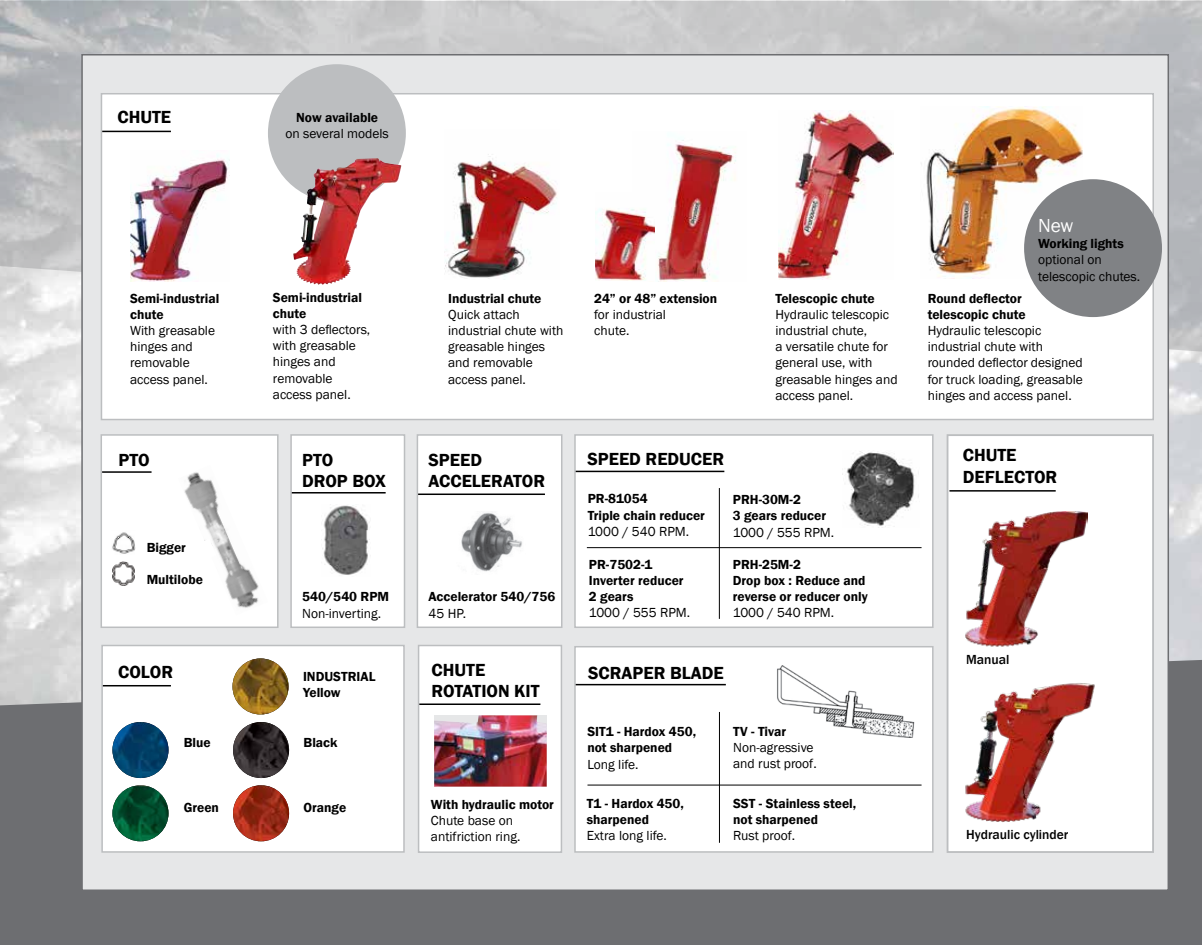
<style>
.page{position:relative;width:1202px;height:945px;background:#fff}
.page>*{position:absolute;margin:0;border:0;box-sizing:border-box;transform-origin:0 0}
.t1{font:19.35px "Franklin Gothic";color:#fff}
.t2{font:600 18px/21.6px "Franklin Gothic";color:#000}
.t3{font:13.5px/16.2px "Franklin Gothic";color:#000}
.t4{font:600 13.5px/16.2px "Franklin Gothic";color:#000}
.t5{font:500 13.5px "Franklin Gothic";color:#000}
</style>
<div class="page">
<div style="left:0;top:660px;width:1202px;height:285px;background:#6d6e71"></div>
<svg style="left:0;top:1px;width:1201px;height:351px;background:#c3c4c6"></svg>
<div style="left:81px;top:54px;width:1088px;height:837px;background:#e6e7e8;border:2px solid #6d6e71"></div>
<div style="left:100px;top:93px;width:1054px;height:328px;background:#fff"></div>
<hr style="left:102px;top:131px;width:69px;height:1px;background:#000">
<img style="left:445px;top:130px;width:114px;height:150px">
<img style="left:779px;top:110px;width:114px;height:169px">
<img style="left:632px;top:131px;width:114px;height:150px">
<img style="left:130px;top:151px;width:100px;height:130px">
<img style="left:920px;top:106px;width:162px;height:173px">
<img style="left:595px;top:193px;width:59px;height:87px">
<div style="left:101px;top:645px;width:304px;height:208px;background:#fff;border:2px solid #bcbec0"></div>
<hr style="left:103px;top:685px;width:68px;height:1px;background:#000">
<div style="left:574px;top:434px;width:359px;height:194px;background:#fff;border:2px solid #bcbec0"></div>
<div style="left:574px;top:646px;width:359px;height:207px;background:#fff;border:2px solid #bcbec0"></div>
<hr style="left:575px;top:471px;width:149px;height:1px;background:#000">
<img style="left:842px;top:451px;width:77px;height:77px">
<div style="left:100px;top:434px;width:178px;height:194px;background:#fff;border:2px solid #bcbec0"></div>
<hr style="left:102px;top:471px;width:49px;height:2px;background:#000">
<img style="left:112px;top:562px;width:23px;height:24px">
<img style="left:112px;top:532px;width:23px;height:22px">
<img style="left:184px;top:472px;width:75px;height:136px">
<svg style="left:202px;top:539px;width:14px;height:19px"></svg>
<div style="left:946px;top:434px;width:208px;height:419px;background:#fff;border:2px solid #bcbec0"></div>
<hr style="left:949px;top:490px;width:106px;height:2px;background:#000">
<img style="left:965px;top:683px;width:130px;height:139px">
<img style="left:965px;top:511px;width:122px;height:136px">
<div style="left:416px;top:434px;width:146px;height:194px;background:#fff;border:2px solid #bcbec0"></div>
<hr style="left:418px;top:494px;width:127px;height:1px;background:#000">
<img style="left:461px;top:512px;width:61px;height:60px">
<div style="left:290px;top:434px;width:115px;height:194px;background:#fff;border:2px solid #bcbec0"></div>
<hr style="left:292px;top:492px;width:94px;height:2px;background:#000">
<div style="left:418px;top:645px;width:144px;height:208px;background:#fff;border:2px solid #bcbec0"></div>
<hr style="left:419px;top:704px;width:121px;height:1px;background:#000">
<img style="left:434px;top:715px;width:112px;height:72px">
<img style="left:322px;top:505px;width:48px;height:70px">
<img style="left:112px;top:722px;width:56px;height:56px;border-radius:28px">
<img style="left:233px;top:722px;width:56px;height:56px;border-radius:28px">
<img style="left:232px;top:658px;width:56px;height:56px;border-radius:28px">
<img style="left:112px;top:785px;width:56px;height:56px;border-radius:28px">
<img style="left:233px;top:785px;width:56px;height:56px;border-radius:28px">
<hr style="left:575px;top:684px;width:151px;height:1px;background:#000">
<img style="left:777px;top:666px;width:138px;height:71px">
<hr style="left:719px;top:488px;width:1px;height:131px;background:#000">
<hr style="left:719px;top:712px;width:1px;height:131px;background:#000">
<hr style="left:587px;top:547px;width:334px;height:1px;background:#000">
<hr style="left:587px;top:785px;width:334px;height:1px;background:#000">
<div style="left:1024px;top:179px;width:138px;height:138px;background:#808285;border-radius:50%"></div>
<div style="left:268px;top:64px;width:138px;height:138px;background:#bcbec0;border-radius:50%"></div>
<img style="left:307px;top:158px;width:69px;height:82px">
<h2 class="t2" style="left:117px;top:107px;width:55px">CHUTE</h2>
<p class="t4" style="left:296px;top:110px;width:83px">Now available</p>
<p class="t3" style="left:285px;top:126px;width:105px">on several models</p>
<p class="t4" style="left:130px;top:290px;width:91px">Semi-industrial chute</p>
<p class="t3" style="left:130px;top:323px;width:86px">With greasable hinges and removable access panel.</p>
<p class="t4" style="left:273px;top:289px;width:91px">Semi-industrial chute</p>
<p class="t3" style="left:273px;top:322px;width:99px">with 3 deflectors, with greasable hinges and removable access panel.</p>
<h2 class="t2" style="left:119px;top:449px;width:33px">PTO</h2>
<h2 class="t2" style="left:302px;top:449px;width:85px">PTO<br>DROP BOX</h2>
<p class="t4" style="left:147px;top:540px;width:41px">Bigger</p>
<p class="t4" style="left:147px;top:572px;width:58px">Multilobe</p>
<p class="t4" style="left:302px;top:589px;width:88px">540/540 RPM</p>
<p class="t3" style="left:302px;top:605px;width:81px">Non-inverting.</p>
<h2 class="t2" style="left:118px;top:662px;width:57px">COLOR</h2>
<p class="t4" style="left:303px;top:668px;width:74px">INDUSTRIAL<br>Yellow</p>
<p class="t4" style="left:184px;top:735px;width:28px">Blue</p>
<p class="t4" style="left:303px;top:735px;width:36px">Black</p>
<p class="t4" style="left:184px;top:799px;width:37px">Green</p>
<p class="t4" style="left:303px;top:799px;width:44px">Orange</p>
<p class="t4" style="left:448px;top:290px;width:95px">Industrial chute</p>
<p class="t3" style="left:448px;top:306px;width:117px">Quick attach industrial chute with greasable hinges and removable access panel.</p>
<h2 class="t2" style="left:428px;top:449px;width:118px">SPEED<br>ACCELERATOR</h2>
<p class="t4" style="left:428px;top:589px;width:128px">Accelerator 540/756</p>
<p class="t3" style="left:428px;top:605px;width:39px">45 HP.</p>
<h2 class="t2" style="left:431px;top:659px;width:110px">CHUTE<br>ROTATION KIT</h2>
<p class="t4" style="left:431px;top:796px;width:125px">With hydraulic motor</p>
<p class="t3" style="left:431px;top:813px;width:91px">Chute base on antifriction ring.</p>
<p class="t4" style="left:594px;top:290px;width:125px">24” or 48” extension</p>
<p class="t3" style="left:594px;top:306px;width:73px">for industrial chute.</p>
<p class="t4" style="left:775px;top:290px;width:101px">Telescopic chute</p>
<p class="t3" style="left:775px;top:306px;width:124px">Hydraulic telescopic industrial chute,<br>a versatile chute for general use, with greasable hinges and access panel.</p>
<h2 class="t2" style="left:587px;top:448px;width:138px">SPEED REDUCER</h2>
<p class="t4" style="left:588px;top:491px;width:119px">PR-81054<br>Triple chain reducer</p>
<p class="t3" style="left:588px;top:524px;width:103px">1000 / 540 RPM.</p>
<p class="t4" style="left:589px;top:556px;width:96px">PR-7502-1<br>Inverter reducer<br>2 gears</p>
<p class="t3" style="left:589px;top:605px;width:103px">1000 / 555 RPM.</p>
<p class="t4" style="left:733px;top:492px;width:95px">PRH-30M-2<br>3 gears reducer</p>
<p class="t3" style="left:733px;top:524px;width:103px">1000 / 555 RPM.</p>
<p class="t4" style="left:733px;top:556px;width:136px">PRH-25M-2<br>Drop box : Reduce and reverse or reducer only</p>
<p class="t3" style="left:733px;top:605px;width:103px">1000 / 540 RPM.</p>
<h2 class="t2" style="left:588px;top:662px;width:137px">SCRAPER BLADE</h2>
<p class="t4" style="left:587px;top:724px;width:110px">SIT1 - Hardox 450, not sharpened</p>
<p class="t3" style="left:587px;top:756px;width:53px">Long life.</p>
<p class="t4" style="left:587px;top:795px;width:99px">T1 - Hardox 450, sharpened</p>
<p class="t3" style="left:587px;top:828px;width:81px">Extra long life.</p>
<p class="t4" style="left:733px;top:724px;width:54px">TV - Tivar</p>
<p class="t3" style="left:733px;top:740px;width:85px">Non-agressive and rust proof.</p>
<p class="t4" style="left:733px;top:795px;width:125px">SST - Stainless steel, not sharpened</p>
<p class="t3" style="left:733px;top:828px;width:63px">Rust proof.</p>
<h1 class="t1" style="left:1038px;top:214px;width:37px">New</h1>
<p class="t4" style="left:1038px;top:236px;width:87px">Working lights</p>
<p class="t3" style="left:1038px;top:252px;width:104px">optional on telescopic chutes.</p>
<p class="t4" style="left:927px;top:290px;width:99px">Round deflector telescopic chute</p>
<p class="t3" style="left:927px;top:323px;width:157px">Hydraulic telescopic industrial chute with rounded deflector designed for truck loading, greasable hinges and access panel.</p>
<h2 class="t2" style="left:962px;top:445px;width:96px">CHUTE<br>DEFLECTOR</h2>
<p class="t5" style="left:966px;top:651px;width:45px">Manual</p>
<p class="t5" style="left:966px;top:827px;width:104px">Hydraulic cylinder</p>
</div>
